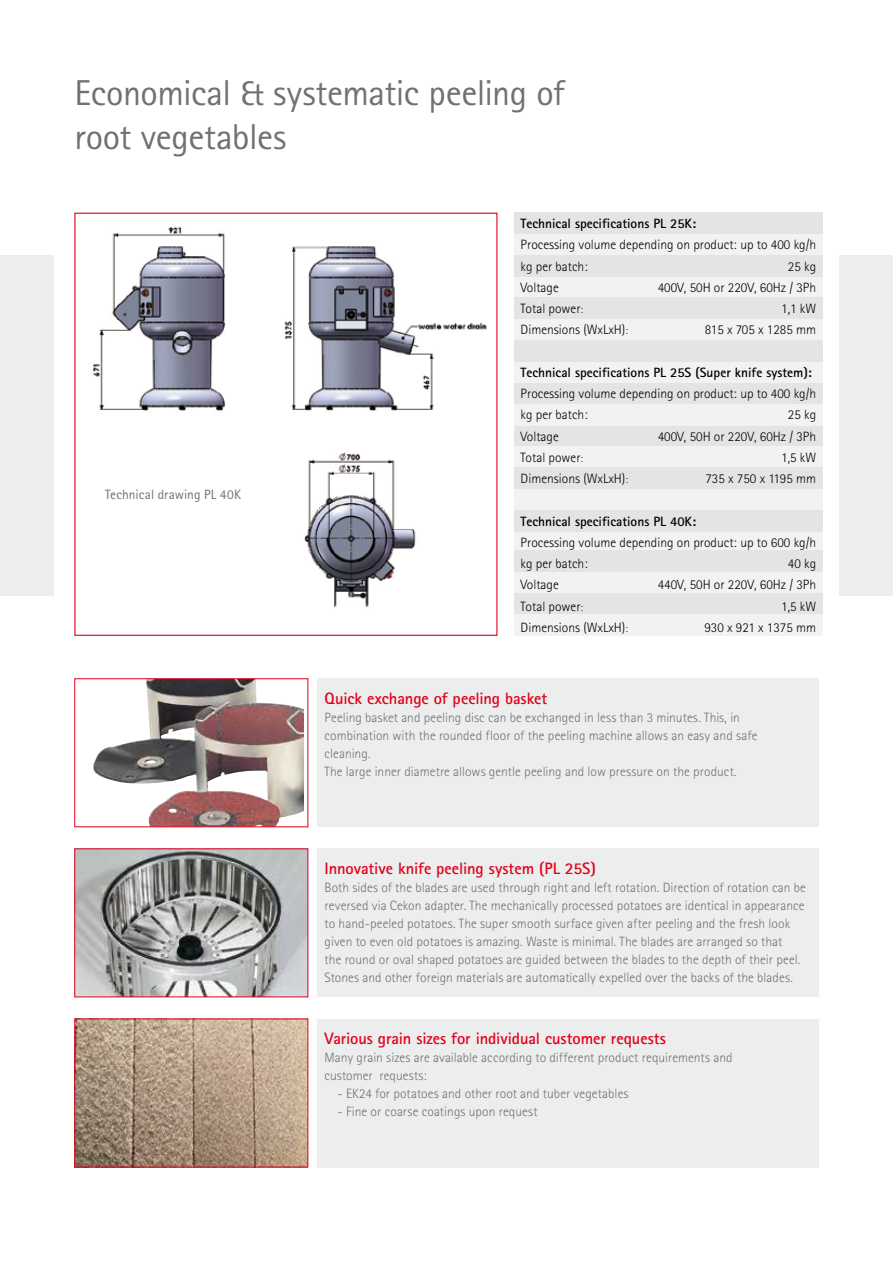
<style>
.page{position:relative;width:893px;height:1263px;background:#fff}
.page>*{position:absolute;margin:0;border:0;box-sizing:border-box;transform-origin:0 0}
.t1{font:36px/43.5px "Rotis Sans Serif";letter-spacing:-.015em;color:#707172}
.t2{font:700 16.5px "Rotis Sans Serif";letter-spacing:-.005em;color:#e2001a}
.t3{font:300 13.5px/18px "Rotis Sans Serif";letter-spacing:.005em;color:#707172}
.t4{font:300 13.5px/21.3px "Rotis Sans Serif";color:#000}
.t5{font:700 13.5px "Rotis Sans Serif";color:#000}
.t6{font:13.5px "Rotis Sans Serif";color:#707172}
.s1{font-size:10.5px}
</style>
<div class="page">
<div style="left:514px;top:276px;width:309px;height:22px;background:#f2f2f3"></div>
<div style="left:514px;top:213px;width:309px;height:21px;background:#e3e4e4"></div>
<div style="left:515px;top:531px;width:308px;height:22px;background:#f2f2f3"></div>
<div style="left:515px;top:383px;width:308px;height:21px;background:#e3e4e4"></div>
<div style="left:515px;top:425px;width:308px;height:21px;background:#e3e4e4"></div>
<div style="left:515px;top:446px;width:308px;height:22px;background:#f2f2f3"></div>
<div style="left:515px;top:468px;width:308px;height:21px;background:#e3e4e4"></div>
<div style="left:515px;top:489px;width:308px;height:21px;background:#f2f2f3"></div>
<div style="left:515px;top:510px;width:308px;height:21px;background:#e3e4e4"></div>
<div style="left:515px;top:551px;width:308px;height:21px;background:#e3e4e4"></div>
<div style="left:515px;top:572px;width:308px;height:21px;background:#f2f2f3"></div>
<div style="left:515px;top:593px;width:308px;height:22px;background:#e3e4e4"></div>
<div style="left:515px;top:615px;width:308px;height:21px;background:#f2f2f3"></div>
<div style="left:514px;top:361px;width:309px;height:22px;background:#f2f2f3"></div>
<div style="left:514px;top:234px;width:309px;height:21px;background:#f2f2f3"></div>
<div style="left:514px;top:255px;width:309px;height:21px;background:#e3e4e4"></div>
<div style="left:514px;top:298px;width:309px;height:21px;background:#e3e4e4"></div>
<div style="left:514px;top:319px;width:309px;height:21px;background:#f2f2f3"></div>
<div style="left:514px;top:340px;width:308px;height:21px;background:#e3e4e4"></div>
<div style="left:515px;top:404px;width:308px;height:21px;background:#f2f2f3"></div>
<div style="left:840px;top:255px;width:53px;height:340px;background:#eceded"></div>
<div style="left:0;top:255px;width:53px;height:340px;background:#eceded"></div>
<div style="left:317px;top:678px;width:501px;height:149px;background:#eceded"></div>
<div style="left:317px;top:848px;width:501px;height:149px;background:#eceded"></div>
<div style="left:317px;top:1018px;width:501px;height:149px;background:#eceded"></div>
<img style="left:93px;top:680px;width:211px;height:145px">
<div style="left:74px;top:678px;width:234px;height:149px;border:1px solid #e2001a"></div>
<img style="left:76px;top:850px;width:230px;height:145px">
<img style="left:76px;top:1020px;width:230px;height:145px">
<img style="left:93px;top:226px;width:394px;height:381px">
<h1 class="t1" style="left:74px;top:71px;width:491px">Economical &amp; systematic peeling of root vegetables</h1>
<p class="t5" style="left:521px;top:215px;width:177px">Technical specifications PL 25K:</p>
<p class="t4" style="left:521px;top:234px;width:297px">Processing volume depending on product: up to 400 kg/h kg per batch:</p>
<p class="t4" style="left:788px;top:255px;width:30px">25 kg</p>
<p class="t6" style="left:105px;top:487px;width:137px">Technical drawing PL 40K</p>
<p class="t4" style="left:521px;top:277px;width:40px">Voltage</p>
<p class="t4" style="left:658px;top:277px;width:160px">400V, 50H or 220V, 60Hz / 3Ph</p>
<p class="t4" style="left:521px;top:298px;width:64px">Total power<span class="s1">:</span></p>
<p class="t4" style="left:781px;top:298px;width:36px">1,1 kW</p>
<p class="t4" style="left:521px;top:319px;width:109px">Dimensions (WxLxH)<span class="s1">:</span></p>
<p class="t4" style="left:705px;top:319px;width:113px">815 x 705 x 1285 mm</p>
<p class="t5" style="left:521px;top:364px;width:293px">Technical specifications PL 25S (Super knife system):</p>
<p class="t4" style="left:521px;top:383px;width:297px">Processing volume depending on product: up to 400 kg/h kg per batch:</p>
<p class="t4" style="left:788px;top:404px;width:30px">25 kg</p>
<p class="t4" style="left:521px;top:425px;width:40px">Voltage</p>
<p class="t4" style="left:658px;top:425px;width:160px">400V, 50H or 220V, 60Hz / 3Ph</p>
<p class="t4" style="left:521px;top:447px;width:64px">Total power<span class="s1">:</span></p>
<p class="t4" style="left:781px;top:447px;width:36px">1,5 kW</p>
<p class="t4" style="left:521px;top:468px;width:109px">Dimensions (WxLxH)<span class="s1">:</span></p>
<p class="t4" style="left:705px;top:468px;width:112px">735 x 750 x 1195 mm</p>
<p class="t5" style="left:521px;top:512px;width:177px">Technical specifications PL 40K:</p>
<p class="t4" style="left:521px;top:532px;width:297px">Processing volume depending on product: up to 600 kg/h kg per batch:</p>
<p class="t4" style="left:788px;top:553px;width:30px">40 kg</p>
<p class="t4" style="left:521px;top:574px;width:40px">Voltage</p>
<p class="t4" style="left:658px;top:574px;width:160px">440V, 50H or 220V, 60Hz / 3Ph</p>
<p class="t4" style="left:521px;top:595px;width:64px">Total power<span class="s1">:</span></p>
<p class="t4" style="left:781px;top:595px;width:36px">1,5 kW</p>
<p class="t4" style="left:521px;top:617px;width:109px">Dimensions (WxLxH)<span class="s1">:</span></p>
<p class="t4" style="left:704px;top:617px;width:113px">930 x 921 x 1375 mm</p>
<p class="t2" style="left:325px;top:688px;width:224px">Quick exchange of peeling basket</p>
<p class="t3" style="left:325px;top:708px;width:434px">Peeling basket and peeling disc can be exchanged in less than 3 minutes. This, in combination with the rounded floor of the peeling machine allows an easy and safe cleaning.<br>The large inner diametre allows gentle peeling and low pressure on the product.</p>
<p class="t2" style="left:325px;top:858px;width:273px">Innovative knife peeling system (PL 25S)</p>
<p class="t3" style="left:325px;top:878px;width:483px">Both sides of the blades are used through right and left rotation. Direction of rotation can be reversed via Cekon adapter. The mechanically processed potatoes are identical in appearance to hand-peeled potatoes. The super smooth surface given after peeling and the fresh look given to even old potatoes is amazing. Waste is minimal. The blades are arranged so that<br>the round or oval shaped potatoes are guided between the blades to the depth of their peel.<br>Stones and other foreign materials are automatically expelled over the backs of the blades.</p>
<p class="t2" style="left:325px;top:1028px;width:343px">Various grain sizes for individual customer requests</p>
<p class="t3" style="left:325px;top:1048px;width:410px">Many grain sizes are available according to different product requirements and customer requests:</p>
<p class="t3" style="left:338px;top:1084px;width:292px">- EK24 for potatoes and other root and tuber vegetables</p>
<p class="t3" style="left:338px;top:1102px;width:201px">- Fine or coarse coatings upon request</p>
</div>
